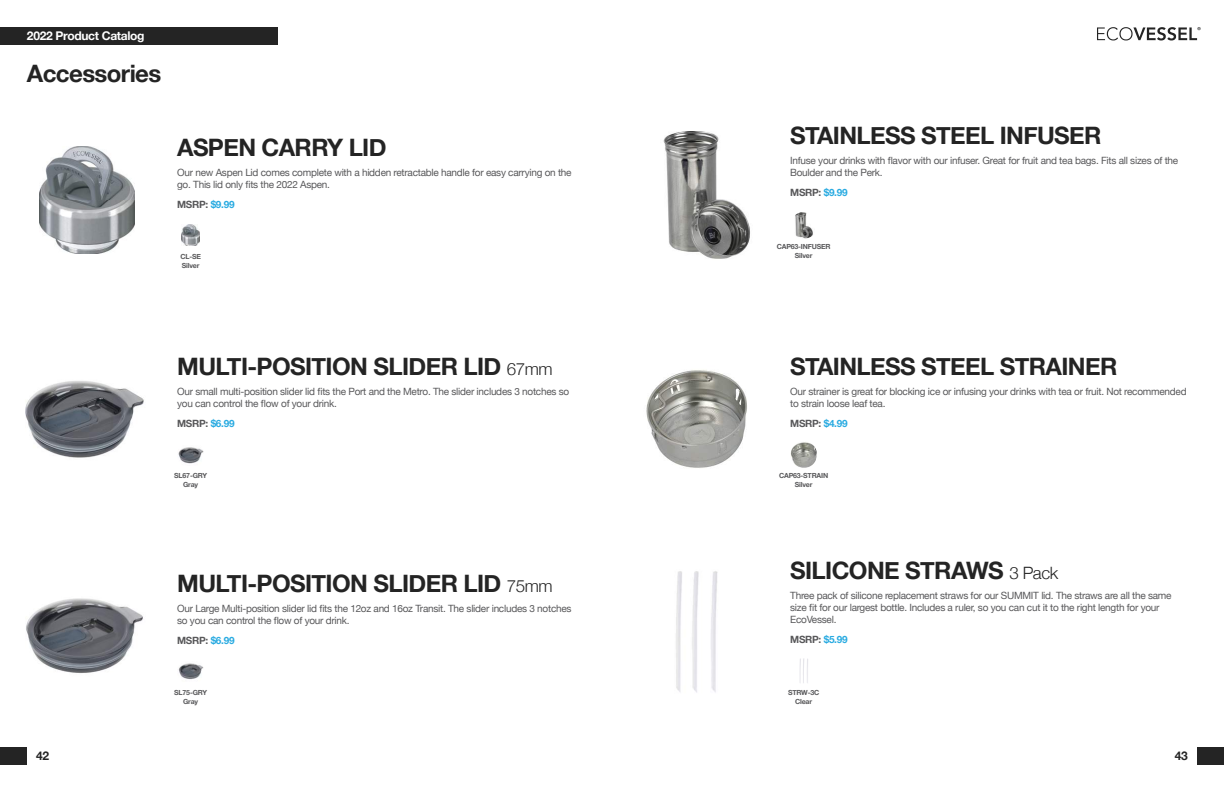
<style>
.page{position:relative;width:1224px;height:792px;background:#fff}
.page>*{position:absolute;margin:0;border:0;box-sizing:border-box;transform-origin:0 0}
.t1{font:700 24px "Helvetica Neue";letter-spacing:-.025em;color:#242424}
.t2{font:700 12px "Helvetica Neue";letter-spacing:-.025em;color:#fff}
.t3{font:700 12px "Helvetica Neue";color:#242424}
.t4{font:10px/12px "Helvetica Neue";letter-spacing:-.025em;color:#58585a}
.t5{font:700 10px "Helvetica Neue";letter-spacing:-.025em;color:#58585a}
.t6{font:700 7px/8.4px "Helvetica Neue";letter-spacing:-.025em;color:#58585a;text-align:center}
.s1{color:#28aae1}
.s2{font-weight:300;font-size:17px}
</style>
<div class="page">
<div style="left:0;top:747px;width:27px;height:18px;background:#242424"></div>
<div style="left:1197px;top:747px;width:27px;height:18px;background:#242424"></div>
<svg style="left:1097px;top:27px;width:104px;height:13px"></svg>
<img style="left:25px;top:381px;width:119px;height:77px">
<img style="left:26px;top:598px;width:117px;height:75px">
<div style="left:0;top:27px;width:277px;height:18px;background:#242424"></div>
<img style="left:177px;top:441px;width:27px;height:27px;border-radius:14px">
<img style="left:177px;top:658px;width:27px;height:27px;border-radius:14px">
<img style="left:39px;top:146px;width:95px;height:107px">
<img style="left:181px;top:225px;width:19px;height:21px">
<img style="left:646px;top:370px;width:101px;height:98px">
<img style="left:663px;top:131px;width:87px;height:128px">
<img style="left:676px;top:571px;width:42px;height:122px">
<img style="left:790px;top:212px;width:27px;height:27px;border-radius:14px">
<img style="left:790px;top:441px;width:27px;height:27px;border-radius:14px">
<img style="left:790px;top:658px;width:27px;height:27px;border-radius:14px">
<p class="t2" style="left:27px;top:26px;width:119px">2022 Product Catalog</p>
<h1 class="t1" style="left:27px;top:55px;width:136px">Accessories</h1>
<h1 class="t1" style="left:177px;top:129px;width:211px">ASPEN CARRY LID</h1>
<p class="t4" style="left:177px;top:167px;width:396px">Our new Aspen Lid comes complete with a hidden retractable handle for easy carrying on the go. This lid only fits the 2022 Aspen.</p>
<p class="t5" style="left:177px;top:197px;width:59px">MSRP: <span class="s1">$9.99</span></p>
<p class="t6" style="left:180px;top:253px;width:22px;text-align:left">CL-SE<br>Silver</p>
<h1 class="t1" style="left:177px;top:348px;width:377px">MULTI-POSITION SLIDER LID <span class="s2">67mm</span></h1>
<p class="t4" style="left:177px;top:386px;width:394px">Our small multi-position slider lid fits the Port and the Metro. The slider includes 3 notches so you can control the flow of your drink.</p>
<p class="t5" style="left:177px;top:416px;width:59px">MSRP: <span class="s1">$6.99</span></p>
<p class="t6" style="left:174px;top:472px;width:34px">SL67-GRY<br>Gray</p>
<h1 class="t1" style="left:177px;top:565px;width:377px">MULTI-POSITION SLIDER LID <span class="s2">75mm</span></h1>
<p class="t4" style="left:177px;top:603px;width:396px">Our Large Multi-position slider lid fits the 12oz and 16oz Transit. The slider includes 3 notches so you can control the flow of your drink.</p>
<p class="t5" style="left:177px;top:633px;width:59px">MSRP: <span class="s1">$6.99</span></p>
<p class="t6" style="left:174px;top:689px;width:34px">SL75-GRY<br>Gray</p>
<h1 class="t1" style="left:790px;top:117px;width:313px">STAINLESS STEEL INFUSER</h1>
<p class="t4" style="left:790px;top:155px;width:390px">Infuse your drinks with flavor with our infuser. Great for fruit and tea bags. Fits all sizes of the<br>Boulder and the Perk.</p>
<p class="t5" style="left:790px;top:185px;width:59px">MSRP: <span class="s1">$9.99</span></p>
<p class="t6" style="left:777px;top:243px;width:55px">CAP63-INFUSER<br>Silver</p>
<h1 class="t1" style="left:790px;top:348px;width:329px">STAINLESS STEEL STRAINER</h1>
<p class="t4" style="left:790px;top:386px;width:398px">Our strainer is great for blocking ice or infusing your drinks with tea or fruit. Not recommended to strain loose leaf tea.</p>
<p class="t5" style="left:790px;top:416px;width:59px">MSRP: <span class="s1">$4.99</span></p>
<p class="t6" style="left:779px;top:472px;width:51px">CAP63-STRAIN<br>Silver</p>
<h1 class="t1" style="left:790px;top:552px;width:270px">SILICONE STRAWS <span class="s2">3 Pack</span></h1>
<p class="t4" style="left:790px;top:590px;width:383px">Three pack of silicone replacement straws for our SUMMIT lid. The straws are all the same size fit for our largest bottle. Includes a ruler, so you can cut it to the right length for your<br>EcoVessel.</p>
<p class="t5" style="left:790px;top:632px;width:59px">MSRP: <span class="s1">$5.99</span></p>
<p class="t6" style="left:788px;top:689px;width:33px">STRW-3C<br>Clear</p>
<p class="t3" style="left:36px;top:747px;width:15px">42</p>
<p class="t3" style="left:1175px;top:747px;width:15px">43</p>
</div>
